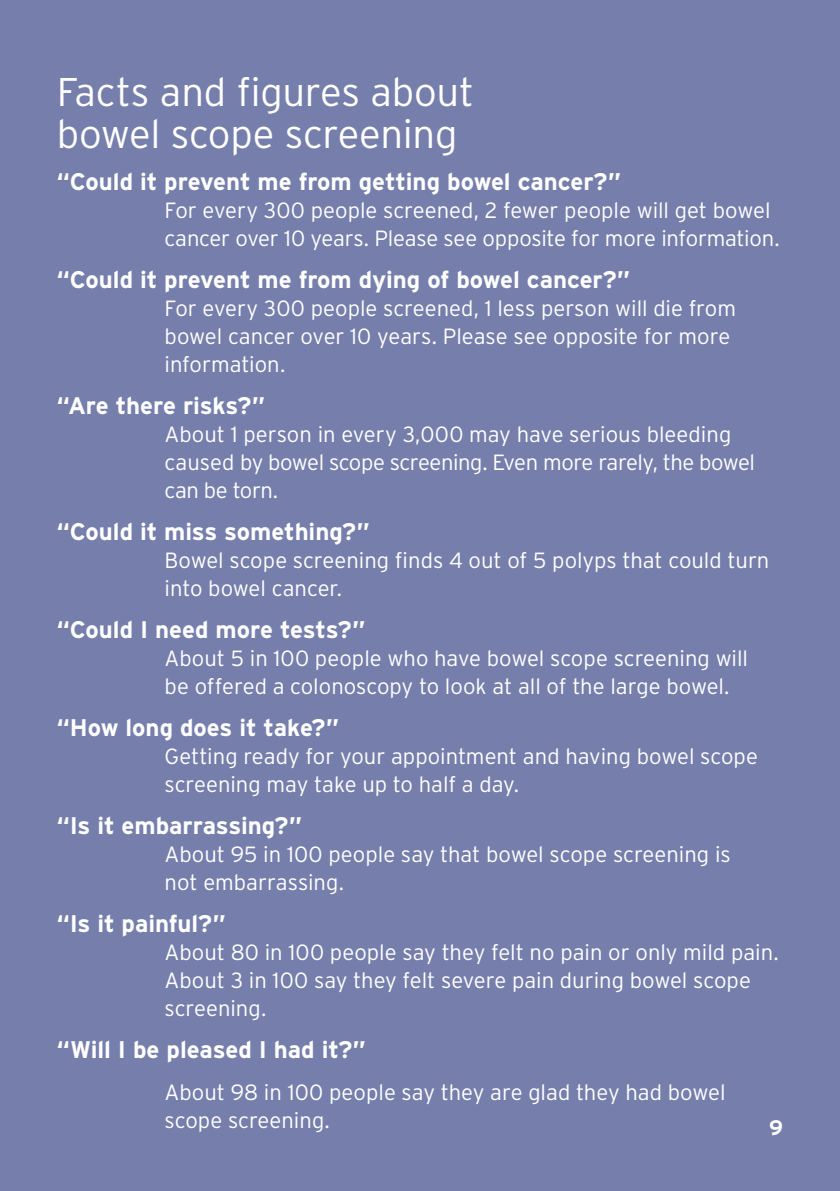
<style>
.page{position:relative;width:840px;height:1191px;background:#fff}
.page>*{position:absolute;margin:0;border:0;box-sizing:border-box;transform-origin:0 0}
.t1{font:300 40px/42px "Interstate";letter-spacing:-.01em;color:#fff}
.t2{font:700 24px "Interstate";letter-spacing:-.005em;color:#fff}
.t3{font:300 22px/28px "Interstate";color:#fff}
.t4{font:700 21px "Interstate";color:#fff}
</style>
<div class="page">
<div style="left:0;top:0;width:839px;height:1191px;background:#767fac"></div>
<h2 class="t1" style="left:57px;top:71px;width:418px">Facts and figures about bowel scope screening</h2>
<p class="t2" style="left:57px;top:168px;width:565px">“Could it prevent me from getting bowel cancer?”</p>
<p class="t3" style="left:164px;top:196px;width:616px">For every 300 people screened, 2 fewer people will get bowel cancer over 10 years. Please see opposite for more information.</p>
<p class="t2" style="left:57px;top:266px;width:574px">“Could it prevent me from dying of bowel cancer?”</p>
<p class="t3" style="left:164px;top:294px;width:572px">For every 300 people screened, 1 less person will die from bowel cancer over 10 years. Please see opposite for more information.</p>
<p class="t2" style="left:57px;top:392px;width:210px">“Are there risks?”</p>
<p class="t3" style="left:164px;top:420px;width:591px">About 1 person in every 3,000 may have serious bleeding caused by bowel scope screening. Even more rarely, the bowel can be torn.</p>
<p class="t2" style="left:57px;top:518px;width:314px">“Could it miss something?”</p>
<p class="t3" style="left:164px;top:546px;width:606px">Bowel scope screening finds 4 out of 5 polyps that could turn into bowel cancer.</p>
<p class="t2" style="left:57px;top:616px;width:310px">“Could I need more tests?”</p>
<p class="t3" style="left:164px;top:644px;width:584px">About 5 in 100 people who have bowel scope screening will be offered a colonoscopy to look at all of the large bowel.</p>
<p class="t2" style="left:57px;top:714px;width:284px">“How long does it take?”</p>
<p class="t3" style="left:164px;top:742px;width:594px">Getting ready for your appointment and having bowel scope screening may take up to half a day.</p>
<p class="t2" style="left:57px;top:812px;width:247px">“Is it embarrassing?”</p>
<p class="t3" style="left:164px;top:840px;width:567px">About 95 in 100 people say that bowel scope screening is not embarrassing.</p>
<p class="t2" style="left:57px;top:910px;width:170px">“Is it painful?”</p>
<p class="t3" style="left:164px;top:938px;width:615px">About 80 in 100 people say they felt no pain or only mild pain.<br>About 3 in 100 say they felt severe pain during bowel scope screening.</p>
<h4 class="t2" style="left:57px;top:1036px;width:310px">“Will I be pleased I had it?”</h4>
<p class="t3" style="left:164px;top:1078px;width:562px">About 98 in 100 people say they are glad they had bowel</p>
<p class="t3" style="left:164px;top:1106px;width:167px">scope screening.</p>
<p class="t4" style="left:768px;top:1115px;width:15px">9</p>
</div>
